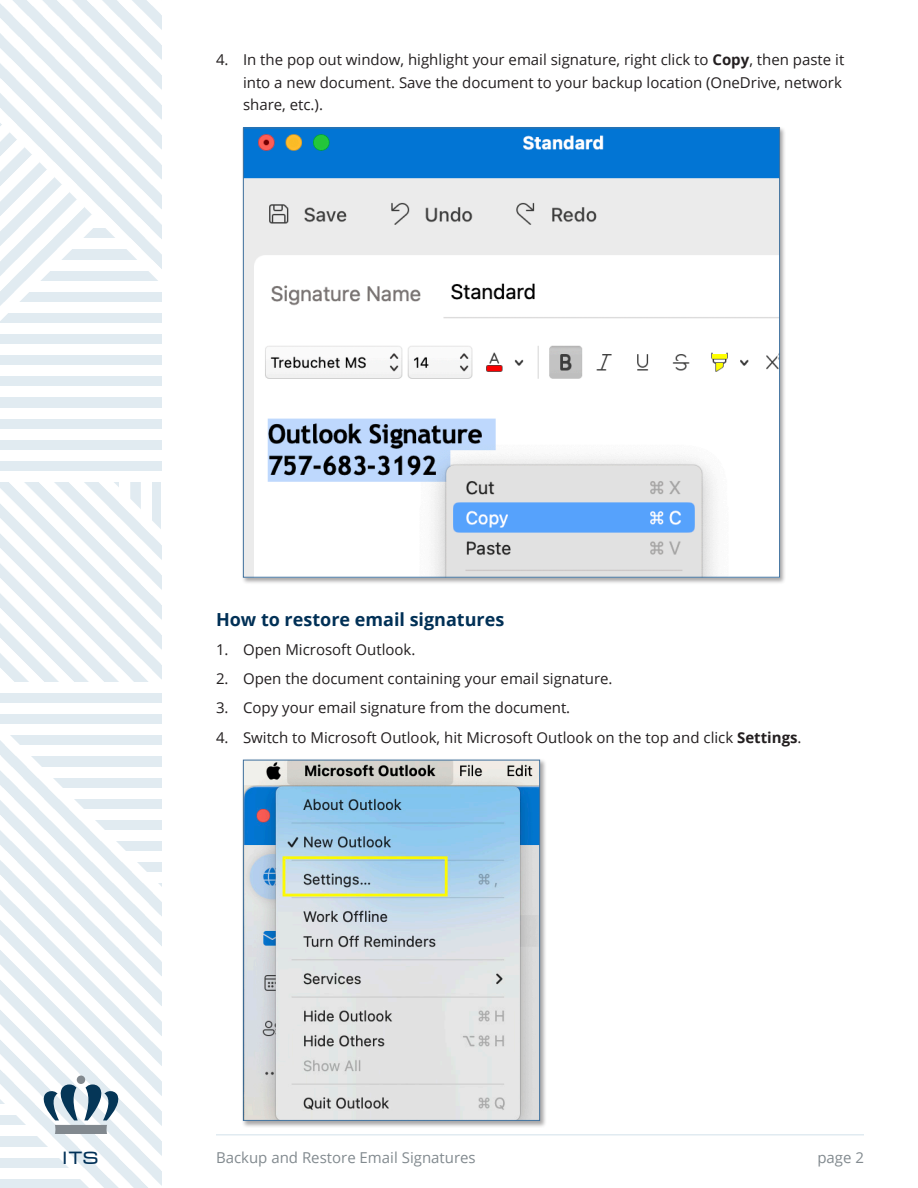
<style>
.page{position:relative;width:918px;height:1188px;background:#fff}
.page>*{position:absolute;margin:0;border:0;box-sizing:border-box;transform-origin:0 0}
.heading{font:700 18px "Open Sans";color:#003056}
.t1{font:18px "Microgramma Normal";color:#003057}
.t2{font:15px/22.5px "Open Sans";color:#231f20}
.t3{font:15px "Open Sans";color:#828a8f}
.s1{font-weight:700}
</style>
<div class="page">
<svg style="left:0;top:0;width:162px;height:1188px"></svg>
<hr style="left:216px;top:1134px;width:648px;height:2px;background:#e1ebf1">
<div style="left:241px;top:126px;width:546px;height:459px;background:#231f20;opacity:.4"></div>
<img style="left:245px;top:130px;width:533px;height:446px">
<div style="left:241px;top:758px;width:305px;height:370px;background:#231f20;opacity:.4"></div>
<img style="left:245px;top:762px;width:293px;height:357px">
<div style="left:243px;top:760px;width:297px;height:361px;border:1px solid #41729e"></div>
<p class="t2" style="left:243px;top:48px;width:603px;text-indent:-27px">4. In the pop out window, highlight your email signature, right click to <span class="s1">Copy</span>, then paste it into a new document. Save the document to your backup location (OneDrive, network share, etc.).</p>
<p class="heading" style="left:216px;top:606px;width:290px">How to restore email signatures</p>
<p class="t2" style="left:216px;top:638px;width:201px">1. Open Microsoft Outlook.</p>
<p class="t2" style="left:216px;top:667px;width:398px">2. Open the document containing your email signature.</p>
<p class="t2" style="left:216px;top:696px;width:356px">3. Copy your email signature from the document.</p>
<p class="t2" style="left:216px;top:726px;width:587px">4. Switch to Microsoft Outlook, hit Microsoft Outlook on the top and click <span class="s1">Settings</span>.</p>
<p class="t1" style="left:63px;top:1150px;width:38px">ITS</p>
<p class="t3" style="left:216px;top:1147px;width:261px">Backup and Restore Email Signatures</p>
<p class="t3" style="left:817px;top:1147px;width:48px">page 2</p>
</div>
